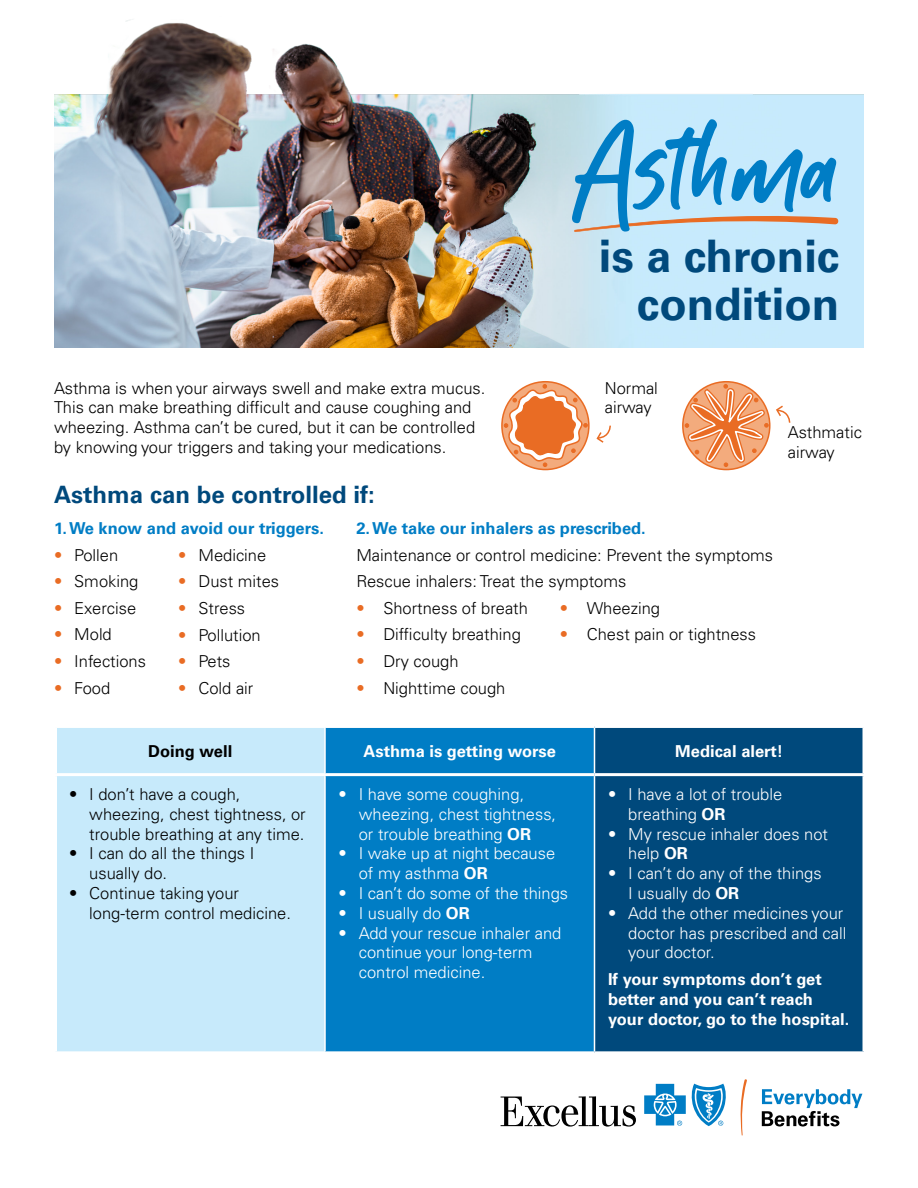
<style>
.page{position:relative;width:918px;height:1188px;background:#fff}
.page>*{position:absolute;margin:0;border:0;box-sizing:border-box;transform-origin:0 0}
.t1{font:162px "Kabut Hitam";color:#007dc5}
.t2{font:700 45px/48px "Univers LT Pro 65";color:#00497c;text-align:right}
.t3{font:700 24px "Univers LT Pro 65";color:#00497c}
.body{font:300 16.5px/19.8px "Univers LT Pro 45";color:#000}
.body-2{font:300 16.5px/19.8px "Univers LT Pro 45";color:#fff}
.body-3{font:700 16.5px/19.8px "Univers LT Pro 65";color:#fff}
.body-4{font:700 16.5px "Univers LT Pro 65";color:#007dc5}
.body-5{font:700 16.5px "Univers LT Pro 65";color:#000}
.s1{color:#e96c24}
.s2{font-family:"Univers LT Pro 65";font-weight:700}
</style>
<div class="page">
<img style="left:54px;top:20px;width:810px;height:328px">
<svg style="left:574px;top:213px;width:265px;height:19px;background:#ceccc9"></svg>
<div style="left:682px;top:381px;width:89px;height:89px;border:2px solid #e96c24;border-radius:50%"></div>
<svg style="left:685px;top:384px;width:83px;height:83px"></svg>
<div style="left:501px;top:381px;width:89px;height:89px;border:2px solid #e96c24;border-radius:50%"></div>
<svg style="left:504px;top:384px;width:83px;height:83px"></svg>
<svg style="left:596px;top:425px;width:15px;height:18px"></svg>
<svg style="left:776px;top:405px;width:15px;height:18px"></svg>
<div style="left:57px;top:728px;width:267px;height:323px;background:#c7eafb"></div>
<div style="left:326px;top:728px;width:268px;height:323px;background:#007dc5"></div>
<div style="left:595px;top:728px;width:267px;height:323px;background:#00497c"></div>
<svg style="left:862px;top:728px;width:1px;height:45px"></svg>
<hr style="left:54px;top:773px;width:271px;height:3px;background:#fff">
<hr style="left:325px;top:773px;width:270px;height:3px;background:#fff">
<hr style="left:594px;top:773px;width:272px;height:3px;background:#fff">
<svg style="left:862px;top:776px;width:2px;height:275px"></svg>
<svg style="left:740px;top:1079px;width:7px;height:57px"></svg>
<svg style="left:762px;top:1089px;width:100px;height:38px"></svg>
<svg style="left:501px;top:1096px;width:135px;height:31px"></svg>
<svg style="left:644px;top:1084px;width:82px;height:42px"></svg>
<h1 class="t1" style="left:574px;top:89px;width:267px">Asthma</h1>
<h1 class="t2" style="left:599px;top:229px;width:242px">is a chronic condition</h1>
<p class="body" style="left:54px;top:377px;width:433px">Asthma is when your airways swell and make extra mucus.<br>This can make breathing difficult and cause coughing and wheezing. Asthma can’t be cured, but it can be controlled by knowing your triggers and taking your medications.</p>
<p class="body" style="left:605px;top:377px;width:55px">Normal airway</p>
<h3 class="t3" style="left:54px;top:478px;width:322px">Asthma can be controlled if:</h3>
<p class="body-4" style="left:54px;top:517px;width:272px">1. We know and avoid our triggers.</p>
<p class="body" style="left:54px;top:545px;width:66px"><span class="s1">•</span> Pollen</p>
<p class="body" style="left:54px;top:571px;width:86px"><span class="s1">•</span> Smoking</p>
<p class="body" style="left:54px;top:598px;width:84px"><span class="s1">•</span> Exercise</p>
<p class="body" style="left:54px;top:624px;width:59px"><span class="s1">•</span> Mold</p>
<p class="body" style="left:54px;top:651px;width:94px"><span class="s1">•</span> Infections</p>
<p class="body" style="left:54px;top:677px;width:58px"><span class="s1">•</span> Food</p>
<h3 class="body-4" style="left:356px;top:517px;width:291px">2. We take our inhalers as prescribed.</h3>
<p class="body" style="left:356px;top:545px;width:418px">Maintenance or control medicine: Prevent the symptoms</p>
<p class="body" style="left:356px;top:571px;width:271px">Rescue inhalers: Treat the symptoms</p>
<p class="body" style="left:356px;top:598px;width:173px"><span class="s1">•</span> Shortness of breath</p>
<p class="body" style="left:356px;top:624px;width:166px"><span class="s1">•</span> Difficulty breathing</p>
<p class="body" style="left:356px;top:651px;width:104px"><span class="s1">•</span> Dry cough</p>
<p class="body" style="left:356px;top:677px;width:150px"><span class="s1">•</span> Nighttime cough</p>
<p class="body" style="left:178px;top:545px;width:90px"><span class="s1">•</span> Medicine</p>
<p class="body" style="left:178px;top:571px;width:102px"><span class="s1">•</span> Dust mites</p>
<p class="body" style="left:178px;top:598px;width:68px"><span class="s1">•</span> Stress</p>
<p class="body" style="left:178px;top:624px;width:84px"><span class="s1">•</span> Pollution</p>
<p class="body" style="left:178px;top:651px;width:54px"><span class="s1">•</span> Pets</p>
<p class="body" style="left:178px;top:677px;width:77px"><span class="s1">•</span> Cold air</p>
<p class="body" style="left:560px;top:598px;width:102px"><span class="s1">•</span> Wheezing</p>
<p class="body" style="left:560px;top:624px;width:198px"><span class="s1">•</span> Chest pain or tightness</p>
<p class="body" style="left:788px;top:422px;width:76px">Asthmatic airway</p>
<p class="body-5" style="left:148px;top:739px;width:86px">Doing well</p>
<p class="body-3" style="left:364px;top:740px;width:194px">Asthma is getting worse</p>
<p class="body-3" style="left:675px;top:740px;width:109px">Medical alert!</p>
<p class="body" style="left:89px;top:784px;width:218px;text-indent:-20px">• I don’t have a cough, wheezing, chest tightness, or trouble breathing at any time.</p>
<p class="body" style="left:89px;top:843px;width:167px;text-indent:-20px">• I can do all the things I usually do.</p>
<p class="body" style="left:89px;top:883px;width:203px;text-indent:-20px">• Continue taking your long-term control medicine.</p>
<p class="body-2" style="left:628px;top:784px;width:155px;text-indent:-20px">• I have a lot of trouble breathing <span class="s2">OR</span></p>
<p class="body-2" style="left:628px;top:823px;width:201px;text-indent:-20px">• My rescue inhaler does not help <span class="s2">OR</span></p>
<p class="body-2" style="left:628px;top:863px;width:195px;text-indent:-20px">• I can’t do any of the things<br>I usually do <span class="s2">OR</span></p>
<p class="body-2" style="left:628px;top:903px;width:220px;text-indent:-20px">• Add the other medicines your doctor has prescribed and call your doctor.</p>
<p class="body-3" style="left:608px;top:968px;width:243px">If your symptoms don’t get better and you can’t reach your doctor, go to the hospital.</p>
<p class="body-2" style="left:359px;top:784px;width:199px;text-indent:-20px">• I have some coughing, wheezing, chest tightness, or trouble breathing <span class="s2">OR</span></p>
<p class="body-2" style="left:359px;top:843px;width:198px;text-indent:-20px">• I wake up at night because of my asthma <span class="s2">OR</span></p>
<p class="body-2" style="left:339px;top:883px;width:231px">• I can’t do some of the things</p>
<p class="body-2" style="left:339px;top:903px;width:133px">• I usually do <span class="s2">OR</span></p>
<p class="body-2" style="left:359px;top:922px;width:204px;text-indent:-20px">• Add your rescue inhaler and continue your long-term control medicine.</p>
</div>
